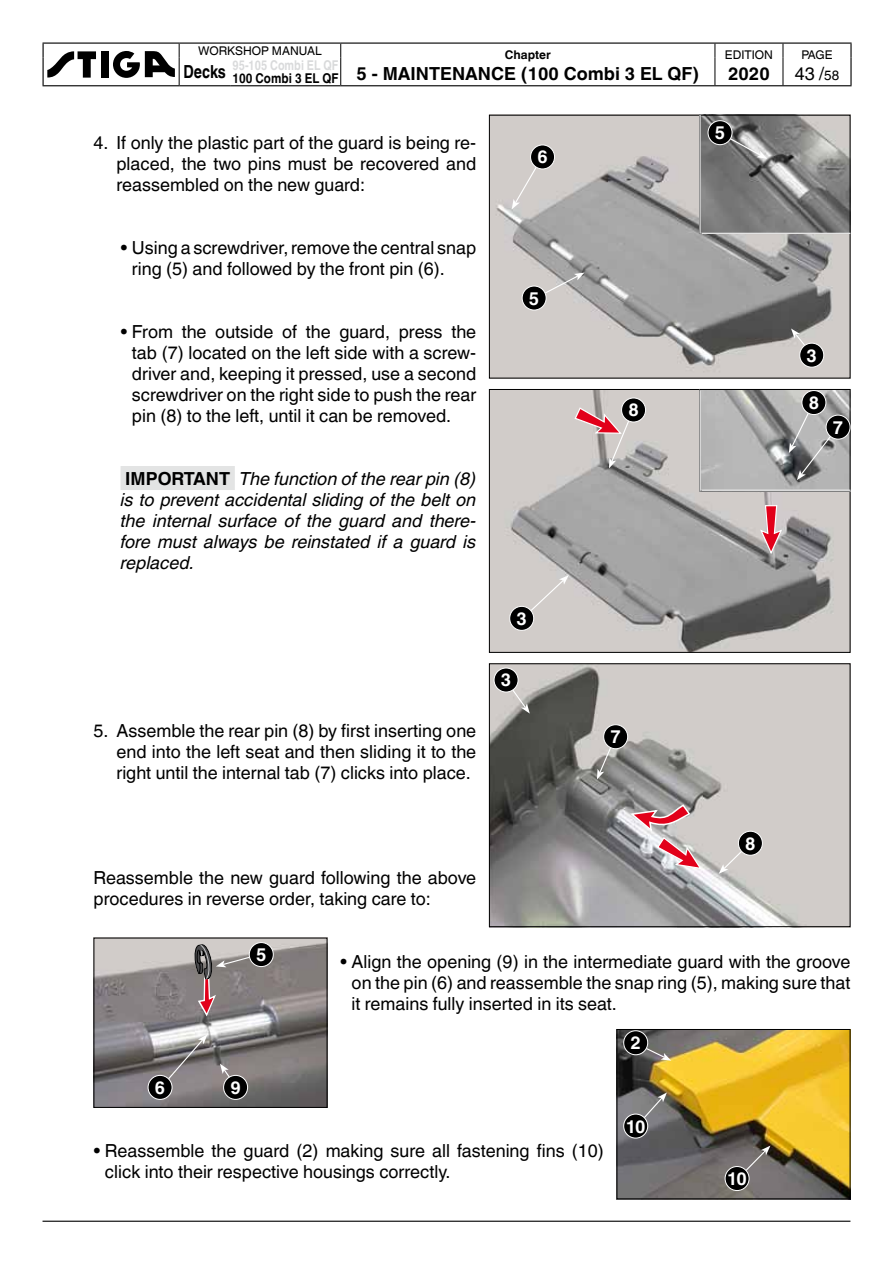
<style>
.page{position:relative;width:893px;height:1263px;background:#fff}
.page>*{position:absolute;margin:0;border:0;box-sizing:border-box;transform-origin:0 0}
.t1{font:18px/21px "Helvetica World";color:#000;text-align:justify}
.t2{font:italic 18px/21px "Helvetica World";color:#000;text-align:justify}
.t3{font:700 18px "Helvetica World";color:#000}
.t4{font:700 18px "Helvetica World";color:#fff}
.t5{font:700 18px "Helvetica World";color:#000;scale:.8 1}
.t6{font:700 13.5px "Helvetica World";color:#d9dadb;scale:.8 1}
.t7{font:700 13.5px "Helvetica World";color:#000;scale:.86 1}
.t8{font:12px "Helvetica World";color:#000}
.t9{font:700 12px "Helvetica World";color:#000}
.s1{font-size:13.5px}
.s2{font-weight:700;font-style:normal}
</style>
<div class="page">
<hr style="left:43px;top:1221px;width:807px;height:1px;background:#000">
<hr style="left:43px;top:43px;width:136px;height:1px;background:#000">
<hr style="left:43px;top:85px;width:136px;height:1px;background:#000">
<hr style="left:179px;top:43px;width:51px;height:1px;background:#000">
<hr style="left:230px;top:43px;width:111px;height:1px;background:#000">
<hr style="left:341px;top:43px;width:374px;height:1px;background:#000">
<hr style="left:341px;top:85px;width:374px;height:1px;background:#000">
<svg style="left:715px;top:44px;width:1px;height:41px"></svg>
<hr style="left:715px;top:43px;width:68px;height:1px;background:#000">
<hr style="left:715px;top:85px;width:68px;height:1px;background:#000">
<svg style="left:783px;top:44px;width:1px;height:41px"></svg>
<svg style="left:850px;top:44px;width:2px;height:14px"></svg>
<hr style="left:850px;top:58px;width:2px;height:27px;background:#000">
<hr style="left:783px;top:43px;width:69px;height:1px;background:#000">
<hr style="left:783px;top:85px;width:69px;height:1px;background:#000">
<hr style="left:179px;top:85px;width:51px;height:1px;background:#000">
<svg style="left:340px;top:44px;width:1px;height:41px"></svg>
<hr style="left:230px;top:85px;width:111px;height:1px;background:#000">
<div style="left:101px;top:51px;width:7px;height:27px;background:#000"></div>
<svg style="left:43px;top:44px;width:53px;height:41px"></svg>
<svg style="left:113px;top:44px;width:67px;height:41px"></svg>
<div style="left:121px;top:466px;width:114px;height:24px;background:#e3e4e4"></div>
<img style="left:96px;top:940px;width:229px;height:166px">
<div style="left:94px;top:938px;width:233px;height:170px;border:1px solid #000"></div>
<svg style="left:159px;top:1034px;width:48px;height:55px;background:#928e8f"></svg>
<div style="left:148px;top:1075px;width:24px;height:24px;background:#000;border-radius:50%"></div>
<div style="left:148px;top:1075px;width:24px;height:25px;border:1px solid #fff;border-radius:50%"></div>
<div style="left:249px;top:942px;width:24px;height:24px;background:#000;border-radius:50%"></div>
<div style="left:249px;top:942px;width:25px;height:25px;border:1px solid #fff;border-radius:50%"></div>
<svg style="left:220px;top:1063px;width:18px;height:25px"></svg>
<div style="left:224px;top:1075px;width:24px;height:24px;background:#000;border-radius:50%"></div>
<div style="left:223px;top:1075px;width:25px;height:25px;border:1px solid #fff;border-radius:50%"></div>
<svg style="left:193px;top:941px;width:70px;height:79px;background:#8c8283"></svg>
<img style="left:619px;top:1031px;width:229px;height:166px">
<div style="left:617px;top:1029px;width:233px;height:170px;border:1px solid #000"></div>
<svg style="left:635px;top:1092px;width:32px;height:36px"></svg>
<div style="left:624px;top:1114px;width:24px;height:24px;background:#000;border-radius:50%"></div>
<div style="left:623px;top:1114px;width:25px;height:24px;border:1px solid #fff;border-radius:50%"></div>
<svg style="left:634px;top:1042px;width:37px;height:19px"></svg>
<div style="left:624px;top:1031px;width:24px;height:24px;background:#000;border-radius:50%"></div>
<div style="left:623px;top:1030px;width:25px;height:25px;border:1px solid #fff;border-radius:50%"></div>
<svg style="left:736px;top:1145px;width:34px;height:35px"></svg>
<div style="left:725px;top:1166px;width:24px;height:24px;background:#000;border-radius:50%"></div>
<div style="left:725px;top:1166px;width:24px;height:25px;border:1px solid #fff;border-radius:50%"></div>
<img style="left:491px;top:117px;width:357px;height:259px">
<svg style="left:512px;top:155px;width:32px;height:54px;background:#d3cecb"></svg>
<div style="left:531px;top:145px;width:24px;height:24px;background:#000;border-radius:50%"></div>
<div style="left:530px;top:145px;width:25px;height:24px;border:1px solid #fff;border-radius:50%"></div>
<svg style="left:533px;top:273px;width:51px;height:27px"></svg>
<div style="left:522px;top:286px;width:24px;height:24px;background:#000;border-radius:50%"></div>
<div style="left:522px;top:286px;width:24px;height:24px;border:1px solid #fff;border-radius:50%"></div>
<svg style="left:791px;top:328px;width:23px;height:28px"></svg>
<div style="left:800px;top:343px;width:24px;height:24px;background:#000;border-radius:50%"></div>
<div style="left:799px;top:343px;width:25px;height:25px;border:1px solid #fff;border-radius:50%"></div>
<img style="left:701px;top:117px;width:147px;height:115px">
<div style="left:699px;top:115px;width:151px;height:119px;border:1px solid #000"></div>
<hr style="left:701px;top:233px;width:149px;height:1px;background:#fff">
<hr style="left:699px;top:115px;width:2px;height:119px;background:#fff">
<svg style="left:718px;top:132px;width:49px;height:27px"></svg>
<div style="left:708px;top:121px;width:24px;height:24px;background:#000;border-radius:50%"></div>
<div style="left:708px;top:120px;width:24px;height:25px;border:1px solid #fff;border-radius:50%"></div>
<img style="left:491px;top:391px;width:357px;height:260px">
<div style="left:489px;top:389px;width:361px;height:264px;border:1px solid #000"></div>
<div style="left:521px;top:575px;width:48px;height:45px;background:#d1ccc9"></div>
<div style="left:510px;top:606px;width:24px;height:24px;background:#000;border-radius:50%"></div>
<div style="left:509px;top:606px;width:25px;height:25px;border:1px solid #fff;border-radius:50%"></div>
<img style="left:701px;top:391px;width:147px;height:98px">
<div style="left:699px;top:389px;width:151px;height:102px;border:1px solid #000"></div>
<hr style="left:701px;top:490px;width:149px;height:1px;background:#fff">
<hr style="left:700px;top:390px;width:1px;height:101px;background:#fff">
<div style="left:826px;top:415px;width:24px;height:24px;background:#000;border-radius:50%"></div>
<div style="left:826px;top:415px;width:24px;height:24px;border:1px solid #fff;border-radius:50%"></div>
<svg style="left:759px;top:504px;width:24px;height:52px"></svg>
<svg style="left:789px;top:401px;width:50px;height:79px;background:#939494"></svg>
<div style="left:802px;top:390px;width:24px;height:25px;background:#000;border-radius:50%"></div>
<div style="left:801px;top:390px;width:25px;height:25px;border:1px solid #fff;border-radius:50%"></div>
<svg style="left:574px;top:407px;width:61px;height:61px;background:#c9afb0"></svg>
<div style="left:622px;top:398px;width:24px;height:24px;background:#000;border-radius:50%"></div>
<div style="left:621px;top:398px;width:25px;height:24px;border:1px solid #fff;border-radius:50%"></div>
<img style="left:491px;top:665px;width:357px;height:260px">
<div style="left:489px;top:663px;width:361px;height:264px;border:1px solid #000"></div>
<svg style="left:597px;top:735px;width:20px;height:44px"></svg>
<div style="left:604px;top:725px;width:24px;height:24px;background:#000;border-radius:50%"></div>
<div style="left:603px;top:724px;width:25px;height:25px;border:1px solid #fff;border-radius:50%"></div>
<svg style="left:504px;top:679px;width:26px;height:35px"></svg>
<div style="left:494px;top:668px;width:24px;height:24px;background:#000;border-radius:50%"></div>
<div style="left:494px;top:668px;width:24px;height:24px;border:1px solid #fff;border-radius:50%"></div>
<svg style="left:719px;top:841px;width:33px;height:33px"></svg>
<div style="left:738px;top:831px;width:24px;height:24px;background:#000;border-radius:50%"></div>
<div style="left:738px;top:831px;width:25px;height:25px;border:1px solid #fff;border-radius:50%"></div>
<svg style="left:628px;top:803px;width:75px;height:67px;background:#c09ea3"></svg>
<p class="t8" style="left:198px;top:44px;width:125px">WORKSHOP MANUAL</p>
<p class="t9" style="left:505px;top:48px;width:47px">Chapter</p>
<p class="t3" style="left:357px;top:63px;width:344px">5 - MAINTENANCE (100 Combi 3 EL QF)</p>
<p class="t8" style="left:725px;top:48px;width:50px">EDITION</p>
<p class="t3" style="left:728px;top:63px;width:43px">2020</p>
<p class="t8" style="left:801px;top:48px;width:33px">PAGE</p>
<p class="t6" style="left:233px;top:58px;width:134px">95-105 Combi EL QF</p>
<p class="t7" style="left:232px;top:70px;width:125px">100 Combi 3 EL QF</p>
<p class="t5" style="left:183px;top:61px;width:55px">Decks</p>
<p class="t1" style="left:795px;top:63px;width:46px">43 /<span class="s1">58</span></p>
<p class="t1" style="left:116px;top:132px;width:361px;text-indent:-23px">4. If only the plastic part of the guard is being re&shy;placed, the two pins must be recovered and reassembled on the new guard:</p>
<p class="t1" style="left:132px;top:237px;width:346px;text-indent:-11px">• Using a screwdriver, remove the central snap ring (5) and followed by the front pin (6).</p>
<p class="t1" style="left:132px;top:321px;width:346px;text-indent:-11px">• From the outside of the guard, press the tab (7) located on the left side with a screw&shy;driver and, keeping it pressed, use a second screwdriver on the right side to push the rear pin (8) to the left, until it can be removed.</p>
<p class="t2" style="left:121px;top:468px;width:357px"><span class="s2">IMPORTANT</span> The function of the rear pin (8) is to prevent accidental sliding of the belt on the internal surface of the guard and there&shy;fore must always be reinstated if a guard is replaced.</p>
<p class="t1" style="left:116px;top:720px;width:361px;text-indent:-23px">5. Assemble the rear pin (8) by first inserting one end into the left seat and then sliding it to the right until the internal tab (7) clicks into place.</p>
<p class="t4" style="left:537px;top:147px;width:12px">6</p>
<p class="t4" style="left:529px;top:288px;width:12px">5</p>
<p class="t4" style="left:516px;top:608px;width:12px">3</p>
<p class="t4" style="left:501px;top:670px;width:12px">3</p>
<p class="t1" style="left:94px;top:867px;width:384px">Reassemble the new guard following the above procedures in reverse order, taking care to:</p>
<p class="t4" style="left:628px;top:400px;width:12px">8</p>
<p class="t4" style="left:610px;top:726px;width:12px">7</p>
<p class="t4" style="left:715px;top:122px;width:12px">5</p>
<p class="t4" style="left:806px;top:345px;width:12px">3</p>
<p class="t4" style="left:809px;top:392px;width:12px">8</p>
<p class="t4" style="left:833px;top:417px;width:12px">7</p>
<p class="t4" style="left:745px;top:833px;width:12px">8</p>
<p class="t4" style="left:155px;top:1077px;width:12px">6</p>
<p class="t4" style="left:256px;top:944px;width:12px">5</p>
<p class="t4" style="left:230px;top:1077px;width:12px">9</p>
<p class="t1" style="left:352px;top:951px;width:500px;text-indent:-11px">• Align the opening (9) in the intermediate guard with the groove on the pin (6) and reassemble the snap ring (5), making sure that it remains fully inserted in its seat.</p>
<p class="t4" style="left:630px;top:1032px;width:12px">2</p>
<p class="t4" style="left:626px;top:1116px;width:21px">10</p>
<p class="t1" style="left:105px;top:1140px;width:500px;text-indent:-11px">• Reassemble the guard (2) making sure all fastening fins (10) click into their respective housings correctly.</p>
<p class="t4" style="left:727px;top:1168px;width:21px">10</p>
</div>
